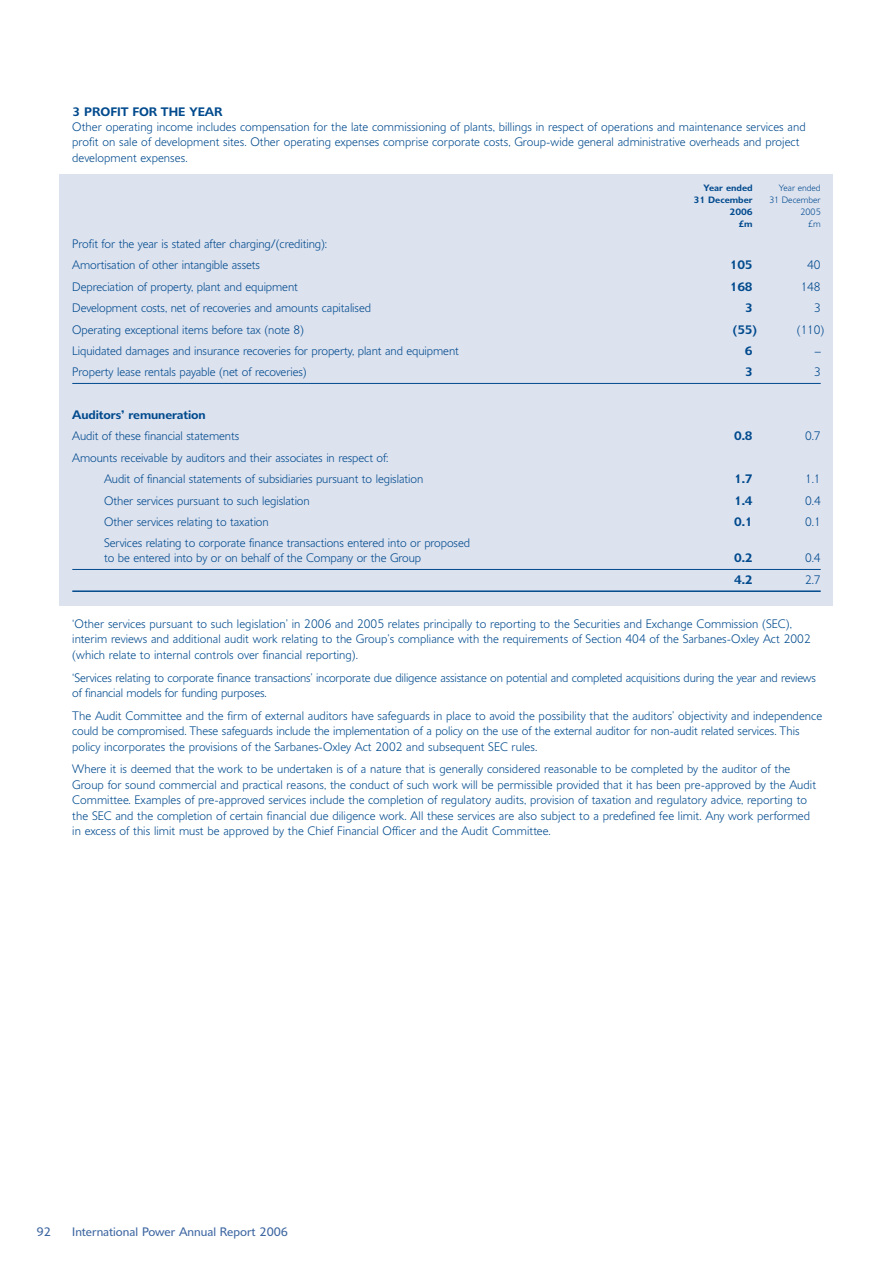
<style>
.page{position:relative;width:893px;height:1263px;background:#fff}
.page>*{position:absolute;margin:0;border:0;box-sizing:border-box;transform-origin:0 0}
.t1{font:300 12px/15.3px "Delargo DT";letter-spacing:.005em;color:#004a8d}
.t2{font:600 12px "Delargo DT";letter-spacing:-.005em;color:#004a8d}
.t3{font:12px "Delargo DT";color:#3d66a1}
.t4{font:600 9px "Delargo DT";color:#004a8d}
.t5{font:300 9px "Delargo DT";color:#004a8d}
</style>
<div class="page">
<div style="left:59px;top:174px;width:774px;height:432px;background:#dde2ef"></div>
<p class="t2" style="left:72px;top:107px;width:152px">3 PROFIT FOR THE YEAR</p>
<p class="t1" style="left:72px;top:120px;width:735px">Other operating income includes compensation for the late commissioning of plants, billings in respect of operations and maintenance services and profit on sale of development sites. Other operating expenses comprise corporate costs, Group-wide general administrative overheads and project development expenses.</p>
<p class="t4" style="left:703px;top:184px;width:51px">Year ended</p>
<p class="t5" style="left:779px;top:184px;width:43px">Year ended</p>
<p class="t4" style="left:693px;top:196px;width:61px">31 December</p>
<p class="t5" style="left:769px;top:196px;width:53px">31 December</p>
<p class="t4" style="left:729px;top:208px;width:25px">2006</p>
<p class="t5" style="left:800px;top:208px;width:22px">2005</p>
<p class="t4" style="left:738px;top:220px;width:16px">£m</p>
<p class="t5" style="left:808px;top:220px;width:14px">£m</p>
<p class="t1" style="left:72px;top:234px;width:256px;line-height:21.3px">Profit for the year is stated after charging/(crediting):<br>Amortisation of other intangible assets</p>
<p class="t2" style="left:730px;top:261px;width:24px">105</p>
<p class="t1" style="left:807px;top:259px;width:15px">40</p>
<p class="t1" style="left:72px;top:280px;width:227px">Depreciation of property, plant and equipment</p>
<p class="t2" style="left:730px;top:282px;width:24px">168</p>
<p class="t1" style="left:801px;top:280px;width:22px">148</p>
<p class="t1" style="left:72px;top:302px;width:300px">Development costs, net of recoveries and amounts capitalised</p>
<p class="t2" style="left:745px;top:303px;width:9px">3</p>
<p class="t1" style="left:814px;top:302px;width:8px">3</p>
<p class="t1" style="left:72px;top:323px;width:233px">Operating exceptional items before tax (note 8)</p>
<p class="t2" style="left:733px;top:325px;width:26px">(55)</p>
<p class="t1" style="left:797px;top:323px;width:29px">(110)</p>
<p class="t1" style="left:72px;top:344px;width:388px">Liquidated damages and insurance recoveries for property, plant and equipment</p>
<p class="t2" style="left:745px;top:346px;width:9px">6</p>
<p class="t1" style="left:815px;top:344px;width:7px">–</p>
<p class="t1" style="left:72px;top:366px;width:236px">Property lease rentals payable (net of recoveries)</p>
<p class="t2" style="left:745px;top:368px;width:9px">3</p>
<p class="t1" style="left:814px;top:366px;width:8px">3</p>
<p class="t2" style="left:72px;top:410px;width:135px">Auditors’ remuneration</p>
<p class="t1" style="left:72px;top:430px;width:168px">Audit of these financial statements</p>
<p class="t2" style="left:734px;top:432px;width:20px">0.8</p>
<p class="t1" style="left:805px;top:430px;width:17px">0.7</p>
<p class="t1" style="left:104px;top:448px;width:321px;line-height:21.3px;text-indent:-32px">Amounts receivable by auditors and their associates in respect of:<br>Audit of financial statements of subsidiaries pursuant to legislation</p>
<p class="t2" style="left:734px;top:474px;width:20px">1.7</p>
<p class="t1" style="left:805px;top:473px;width:17px">1.1</p>
<p class="t1" style="left:104px;top:494px;width:207px">Other services pursuant to such legislation</p>
<p class="t2" style="left:734px;top:496px;width:20px">1.4</p>
<p class="t1" style="left:805px;top:494px;width:17px">0.4</p>
<p class="t1" style="left:104px;top:515px;width:166px">Other services relating to taxation</p>
<p class="t2" style="left:734px;top:517px;width:20px">0.1</p>
<p class="t1" style="left:805px;top:515px;width:17px">0.1</p>
<p class="t1" style="left:104px;top:537px;width:367px">Services relating to corporate finance transactions entered into or proposed to be entered into by or on behalf of the Company or the Group</p>
<p class="t2" style="left:734px;top:554px;width:20px">0.2</p>
<p class="t1" style="left:805px;top:552px;width:17px">0.4</p>
<p class="t2" style="left:734px;top:575px;width:20px">4.2</p>
<p class="t1" style="left:805px;top:573px;width:17px">2.7</p>
<p class="t1" style="left:72px;top:617px;width:740px">‘Other services pursuant to such legislation’ in 2006 and 2005 relates principally to reporting to the Securities and Exchange Commission (SEC), interim reviews and additional audit work relating to the Group’s compliance with the requirements of Section 404 of the Sarbanes-Oxley Act 2002 (which relate to internal controls over financial reporting).</p>
<p class="t1" style="left:72px;top:671px;width:745px">‘Services relating to corporate finance transactions’ incorporate due diligence assistance on potential and completed acquisitions during the year and reviews of financial models for funding purposes.</p>
<p class="t1" style="left:72px;top:709px;width:751px">The Audit Committee and the firm of external auditors have safeguards in place to avoid the possibility that the auditors’ objectivity and independence could be compromised. These safeguards include the implementation of a policy on the use of the external auditor for non-audit related services. This policy incorporates the provisions of the Sarbanes-Oxley Act 2002 and subsequent SEC rules.</p>
<p class="t1" style="left:72px;top:763px;width:745px">Where it is deemed that the work to be undertaken is of a nature that is generally considered reasonable to be completed by the auditor of the Group for sound commercial and practical reasons, the conduct of such work will be permissible provided that it has been pre-approved by the Audit Committee. Examples of pre-approved services include the completion of regulatory audits, provision of taxation and regulatory advice, reporting to the SEC and the completion of certain financial due diligence work. All these services are also subject to a predefined fee limit. Any work performed in excess of this limit must be approved by the Chief Financial Officer and the Audit Committee.</p>
<p class="t3" style="left:37px;top:1228px;width:16px">92</p>
<p class="t3" style="left:72px;top:1228px;width:217px">International Power Annual Report 2006</p>
</div>
